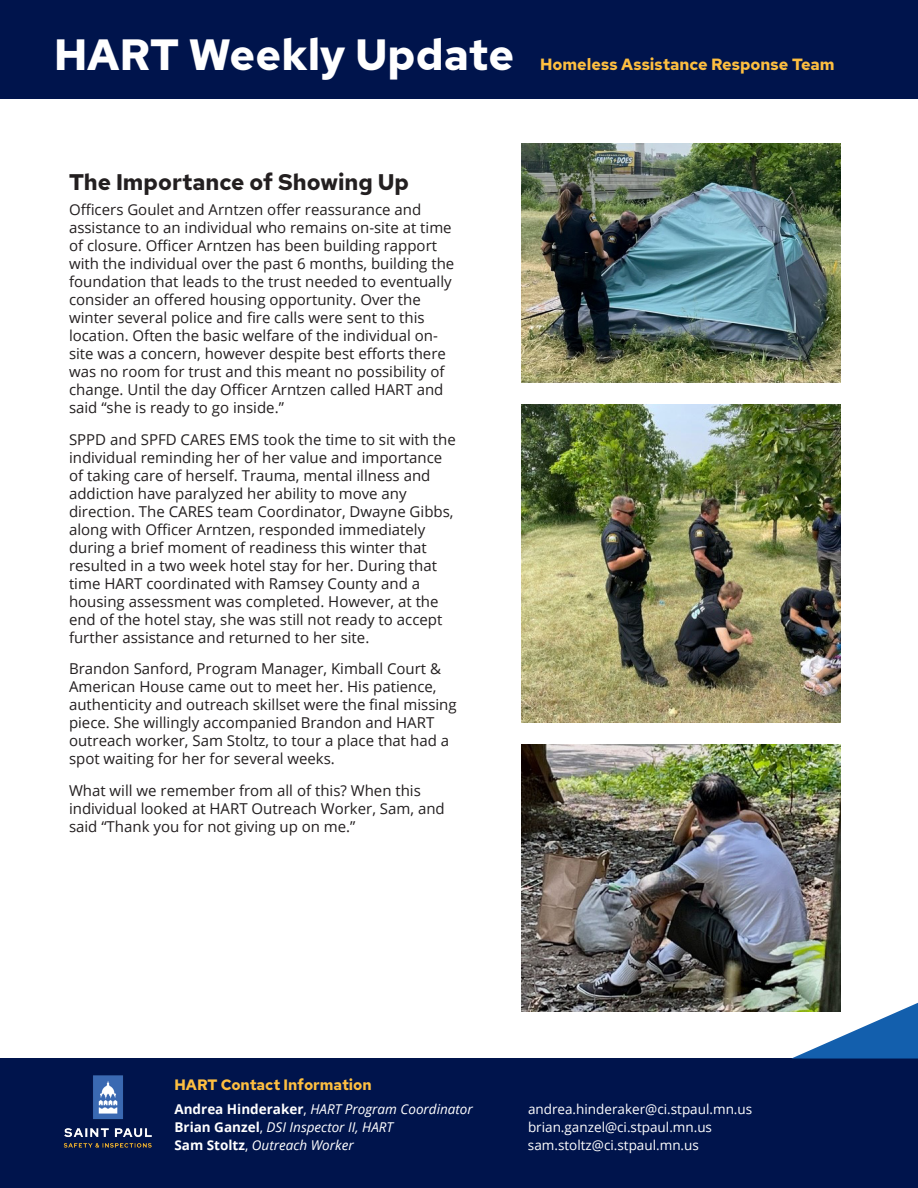
<style>
.page{position:relative;width:918px;height:1188px;background:#fff}
.page>*{position:absolute;margin:0;border:0;box-sizing:border-box;transform-origin:0 0}
.t1{font:700 43.5px "Red Hat Text";color:#fff}
.Section_Heading{font:700 22.5px "Red Hat Text";color:#231f20}
.t2{font:700 16.2px "Red Hat Text";color:#febf40}
.Paragraph{font:15px/18px "Open Sans";color:#231f20}
.Contact_info_header{font:700 15px "Red Hat Text";color:#febf40}
.Contact_info{font:italic 13.5px "Open Sans";color:#fff}
.Contact_info-2{font:13.5px "Open Sans";color:#fff}
.s1{font-weight:700;font-style:normal}
.s2{font-style:normal}
</style>
<div class="page">
<div style="left:0;top:0;width:918px;height:98px;background:#00144c"></div>
<div style="left:0;top:1059px;width:918px;height:129px;background:#00144c"></div>
<img style="left:63px;top:1075px;width:89px;height:73px">
<img style="left:521px;top:144px;width:320px;height:239px">
<img style="left:521px;top:405px;width:320px;height:317px">
<img style="left:521px;top:744px;width:320px;height:268px">
<svg style="left:791px;top:1003px;width:127px;height:56px"></svg>
<p class="t1" style="left:54px;top:26px;width:462px">HART Weekly Update</p>
<p class="t2" style="left:540px;top:53px;width:296px">Homeless Assistance Response Team</p>
<p class="Section_Heading" style="left:69px;top:167px;width:342px">The Importance of Showing Up</p>
<p class="Paragraph" style="left:69px;top:200px;width:387px">Officers Goulet and Arntzen offer reassurance and assistance to an individual who remains on-site at time of closure. Officer Arntzen has been building rapport with the individual over the past 6 months, building the foundation that leads to the trust needed to eventually consider an offered housing opportunity. Over the winter several police and fire calls were sent to this location. Often the basic welfare of the individual on&shy;site was a concern, however despite best efforts there was no room for trust and this meant no possibility of change. Until the day Officer Arntzen called HART and said “she is ready to go inside.”</p>
<p class="Paragraph" style="left:69px;top:430px;width:388px">SPPD and SPFD CARES EMS took the time to sit with the individual reminding her of her value and importance of taking care of herself. Trauma, mental illness and addiction have paralyzed her ability to move any direction. The CARES team Coordinator, Dwayne Gibbs, along with Officer Arntzen, responded immediately during a brief moment of readiness this winter that resulted in a two week hotel stay for her. During that time HART coordinated with Ramsey County and a housing assessment was completed. However, at the end of the hotel stay, she was still not ready to accept further assistance and returned to her site.</p>
<p class="Paragraph" style="left:69px;top:659px;width:389px">Brandon Sanford, Program Manager, Kimball Court &amp; American House came out to meet her. His patience, authenticity and outreach skillset were the final missing piece. She willingly accompanied Brandon and HART outreach worker, Sam Stoltz, to tour a place that had a spot waiting for her for several weeks.</p>
<p class="Paragraph" style="left:69px;top:781px;width:377px">What will we remember from all of this? When this individual looked at HART Outreach Worker, Sam, and said “Thank you for not giving up on me.”</p>
<p class="Contact_info_header" style="left:174px;top:1074px;width:199px">HART Contact Information</p>
<p class="Contact_info" style="left:174px;top:1100px;width:300px"><span class="s1">Andrea Hinderaker</span><span class="s2">,</span> HART Program Coordinator</p>
<p class="Contact_info-2" style="left:528px;top:1100px;width:226px">andrea.hinderaker@ci.stpaul.mn.us</p>
<p class="Contact_info" style="left:174px;top:1118px;width:220px"><span class="s1">Brian Ganzel</span><span class="s2">,</span> DSI Inspector II, HART</p>
<p class="Contact_info-2" style="left:528px;top:1118px;width:186px">brian.ganzel@ci.stpaul.mn.us</p>
<p class="Contact_info" style="left:174px;top:1136px;width:181px"><span class="s1">Sam Stoltz</span><span class="s2">,</span> Outreach Worker</p>
<p class="Contact_info-2" style="left:528px;top:1136px;width:172px">sam.stoltz@ci.stpaul.mn.us</p>
</div>
